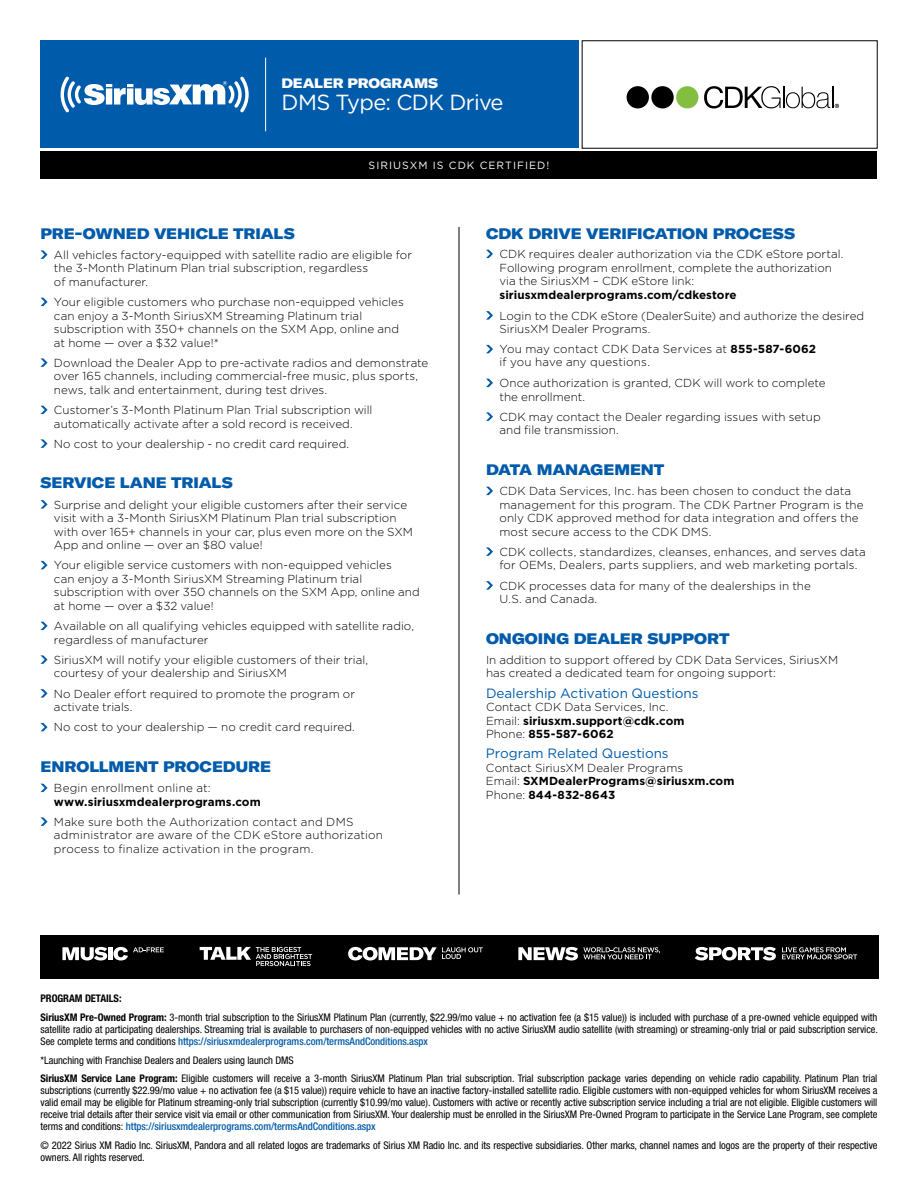
<style>
.page{position:relative;width:918px;height:1188px;background:#fff}
.page>*{position:absolute;margin:0;border:0;box-sizing:border-box;transform-origin:0 0}
.t1{font:21.9px "Gotham HTF";letter-spacing:-.03em;color:#fff}
.t2{font:900 expanded 15px "GT America";letter-spacing:-.005em;color:#005baa}
.t3{font:13.5px "Gotham HTF";letter-spacing:-.005em;color:#005baa}
.t4{font:900 expanded 13.5px "GT America";letter-spacing:-.01em;color:#fff}
.t5{font:300 11.7px/13.5px "Gotham HTF";color:#000}
.t6{font:700 11.7px/13.5px "Gotham HTF";letter-spacing:.005em;color:#000}
.t7{font:condensed 10.5px/12px "Helvetica Neue";letter-spacing:-.005em;color:#000}
.t8{font:10.5px "Gotham HTF";letter-spacing:.1em;color:#fff}
.s1{font-weight:700}
.s2{font-weight:300}
.s3{font-weight:500;color:#005baa}
</style>
<div class="page">
<div style="left:40px;top:40px;width:539px;height:108px;background:#005baa"></div>
<svg style="left:61px;top:77px;width:188px;height:35px"></svg>
<hr style="left:265px;top:58px;width:1px;height:73px;background:#fff">
<div style="left:40px;top:152px;width:838px;height:27px;background:#000"></div>
<svg style="left:40px;top:250px;width:8px;height:9px"></svg>
<svg style="left:40px;top:298px;width:8px;height:8px"></svg>
<svg style="left:40px;top:358px;width:8px;height:9px"></svg>
<svg style="left:40px;top:406px;width:8px;height:8px"></svg>
<svg style="left:40px;top:439px;width:8px;height:9px"></svg>
<svg style="left:40px;top:500px;width:8px;height:9px"></svg>
<svg style="left:40px;top:561px;width:8px;height:8px"></svg>
<svg style="left:40px;top:622px;width:8px;height:8px"></svg>
<svg style="left:40px;top:655px;width:8px;height:9px"></svg>
<svg style="left:40px;top:689px;width:8px;height:9px"></svg>
<svg style="left:40px;top:723px;width:8px;height:8px"></svg>
<svg style="left:40px;top:784px;width:8px;height:8px"></svg>
<svg style="left:40px;top:817px;width:8px;height:9px"></svg>
<svg style="left:486px;top:250px;width:7px;height:8px"></svg>
<svg style="left:486px;top:311px;width:7px;height:9px"></svg>
<svg style="left:486px;top:345px;width:7px;height:8px"></svg>
<svg style="left:486px;top:379px;width:7px;height:8px"></svg>
<svg style="left:486px;top:412px;width:7px;height:9px"></svg>
<svg style="left:486px;top:487px;width:7px;height:8px"></svg>
<svg style="left:486px;top:547px;width:7px;height:9px"></svg>
<svg style="left:486px;top:581px;width:7px;height:9px"></svg>
<div style="left:627px;top:86px;width:22px;height:22px;background:#000;border-radius:50%"></div>
<div style="left:651px;top:86px;width:23px;height:22px;background:#000;border-radius:50%"></div>
<div style="left:676px;top:86px;width:22px;height:22px;background:#84be41;border-radius:50%"></div>
<svg style="left:704px;top:86px;width:135px;height:22px"></svg>
<hr style="left:459px;top:227px;width:1px;height:668px;background:#000">
<div style="left:40px;top:935px;width:839px;height:43px;background:#000"></div>
<svg style="left:62px;top:947px;width:45px;height:14px"></svg>
<hr style="left:108px;top:947px;width:4px;height:13px;background:#fff">
<svg style="left:114px;top:947px;width:50px;height:14px"></svg>
<svg style="left:695px;top:947px;width:81px;height:14px"></svg>
<svg style="left:782px;top:947px;width:75px;height:13px"></svg>
<svg style="left:518px;top:947px;width:142px;height:14px"></svg>
<svg style="left:348px;top:947px;width:135px;height:14px"></svg>
<svg style="left:200px;top:947px;width:112px;height:20px"></svg>
<p class="t4" style="left:282px;top:75px;width:158px">DEALER PROGRAMS</p>
<h1 class="t1" style="left:282px;top:90px;width:223px">DMS Type: CDK Drive</h1>
<p class="t8" style="left:369px;top:159px;width:182px">SIRIUSXM IS CDK CERTIFIED!</p>
<p class="t2" style="left:40px;top:224px;width:256px">PRE-OWNED VEHICLE TRIALS</p>
<p class="t5" style="left:54px;top:248px;width:360px">All vehicles factory-equipped with satellite radio are eligible for the 3-Month Platinum Plan trial subscription, regardless<br>of manufacturer.</p>
<p class="t5" style="left:54px;top:295px;width:351px">Your eligible customers who purchase non-equipped vehicles can enjoy a 3-Month SiriusXM Streaming Platinum trial subscription with 350+ channels on the SXM App, online and at home — over a $32 value!*</p>
<p class="t5" style="left:54px;top:356px;width:376px">Download the Dealer App to pre-activate radios and demonstrate over 165 channels, including commercial-free music, plus sports, news, talk and entertainment, during test drives.</p>
<p class="t5" style="left:54px;top:403px;width:320px">Customer’s 3-Month Platinum Plan Trial subscription will automatically activate after a sold record is received.</p>
<p class="t5" style="left:54px;top:437px;width:297px">No cost to your dealership - no credit card required.</p>
<p class="t2" style="left:40px;top:473px;width:194px">SERVICE LANE TRIALS</p>
<p class="t5" style="left:54px;top:498px;width:361px">Surprise and delight your eligible customers after their service visit with a 3-Month SiriusXM Platinum Plan trial subscription with over 165+ channels in your car, plus even more on the SXM App and online — over an $80 value!</p>
<p class="t5" style="left:54px;top:558px;width:367px">Your eligible service customers with non-equipped vehicles<br>can enjoy a 3-Month SiriusXM Streaming Platinum trial subscription with over 350 channels on the SXM App, online and at home — over a $32 value!</p>
<p class="t5" style="left:54px;top:619px;width:362px">Available on all qualifying vehicles equipped with satellite radio, regardless of manufacturer</p>
<p class="t5" style="left:54px;top:653px;width:316px">SiriusXM will notify your eligible customers of their trial, courtesy of your dealership and SiriusXM</p>
<p class="t5" style="left:54px;top:687px;width:303px">No Dealer effort required to promote the program or activate trials.</p>
<p class="t5" style="left:54px;top:720px;width:302px">No cost to your dealership — no credit card required.</p>
<p class="t2" style="left:40px;top:757px;width:232px">ENROLLMENT PROCEDURE</p>
<p class="t5" style="left:54px;top:781px;width:158px">Begin enrollment online at:</p>
<p class="t6" style="left:54px;top:794px;width:208px">www.siriusxmdealerprograms.com</p>
<p class="t5" style="left:54px;top:815px;width:330px">Make sure both the Authorization contact and DMS administrator are aware of the CDK eStore authorization process to finalize activation in the program.</p>
<p class="t2" style="left:486px;top:224px;width:311px">CDK DRIVE VERIFICATION PROCESS</p>
<p class="t5" style="left:499px;top:247px;width:346px">CDK requires dealer authorization via the CDK eStore portal.<br>Following program enrollment, complete the authorization via the SiriusXM – CDK eStore link:</p>
<p class="t6" style="left:499px;top:288px;width:239px">siriusxmdealerprograms.com/cdkestore</p>
<p class="t5" style="left:499px;top:309px;width:366px">Login to the CDK eStore (DealerSuite) and authorize the desired<br>SiriusXM Dealer Programs.</p>
<p class="t5" style="left:499px;top:342px;width:318px">You may contact CDK Data Services at <span class="s1">855-587-6062 </span>if you have any questions.</p>
<p class="t5" style="left:499px;top:376px;width:328px">Once authorization is granted, CDK will work to complete the enrollment.</p>
<p class="t5" style="left:499px;top:410px;width:323px">CDK may contact the Dealer regarding issues with setup and file transmission.</p>
<p class="t2" style="left:486px;top:460px;width:180px">DATA MANAGEMENT</p>
<p class="t5" style="left:499px;top:484px;width:366px">CDK Data Services, Inc. has been chosen to conduct the data management for this program. The CDK Partner Program is the only CDK approved method for data integration and offers the most secure access to the CDK DMS.</p>
<p class="t5" style="left:499px;top:545px;width:368px">CDK collects, standardizes, cleanses, enhances, and serves data for OEMs, Dealers, parts suppliers, and web marketing portals.</p>
<p class="t5" style="left:499px;top:579px;width:313px">CDK processes data for many of the dealerships in the<br>U.S. and Canada.</p>
<p class="t2" style="left:486px;top:629px;width:245px">ONGOING DEALER SUPPORT</p>
<p class="t5" style="left:486px;top:653px;width:354px">In addition to support offered by CDK Data Services, SiriusXM has created a dedicated team for ongoing support:</p>
<p class="t3" style="left:486px;top:685px;width:214px">Dealership Activation Questions</p>
<p class="t5" style="left:486px;top:700px;width:200px">Contact CDK Data Services, Inc.<br>Email: <span class="s1">siriusxm.support@cdk.com<br></span>Phone: <span class="s1">855-587-6062</span></p>
<p class="t3" style="left:486px;top:746px;width:184px">Program Related Questions</p>
<p class="t6" style="left:486px;top:761px;width:250px"><span class="s2">Contact SiriusXM Dealer Programs<br>Email:</span> SXMDealerPrograms@siriusxm.com<br><span class="s2">Phone:</span> 844-832-8643</p>
<p class="t7" style="left:40px;top:989px;width:838px;line-height:18.8px"><span class="s1">PROGRAM DETAILS:<br>SiriusXM Pre-Owned Program:</span> 3-month trial subscription to the SiriusXM Platinum Plan (currently, $22.99/mo value + no activation fee (a $15 value)) is included with purchase of a pre-owned vehicle equipped with</p>
<p class="t7" style="left:40px;top:1023px;width:839px">satellite radio at participating dealerships. Streaming trial is available to purchasers of non-equipped vehicles with no active SiriusXM audio satellite (with streaming) or streaming-only trial or paid subscription service.<br>See complete terms and conditions <span class="s3">https://siriusxmdealerprograms.com/termsAndConditions.aspx</span></p>
<p class="t7" style="left:40px;top:1050px;width:838px;line-height:18.8px">*Launching with Franchise Dealers and Dealers using launch DMS<br><span class="s1">SiriusXM Service Lane Program:</span> Eligible customers will receive a 3-month SiriusXM Platinum Plan trial subscription. Trial subscription package varies depending on vehicle radio capability. Platinum Plan trial</p>
<p class="t7" style="left:40px;top:1084px;width:839px;text-align:justify">subscriptions (currently $22.99/mo value + no activation fee (a $15 value)) require vehicle to have an inactive factory-installed satellite radio. Eligible customers with non-equipped vehicles for whom SiriusXM receives a valid email may be eligible for Platinum streaming-only trial subscription (currently $10.99/mo value). Customers with active or recently active subscription service including a trial are not eligible. Eligible customers will receive trial details after their service visit via email or other communication from SiriusXM. Your dealership must be enrolled in the SiriusXM Pre-Owned Program to participate in the Service Lane Program, see complete terms and conditions: <span class="s3">https://siriusxmdealerprograms.com/termsAndConditions.aspx</span></p>
<p class="t7" style="left:40px;top:1139px;width:839px">© 2022 Sirius XM Radio Inc. SiriusXM, Pandora and all related logos are trademarks of Sirius XM Radio Inc. and its respective subsidiaries. Other marks, channel names and logos are the property of their respective owners. All rights reserved.</p>
</div>
